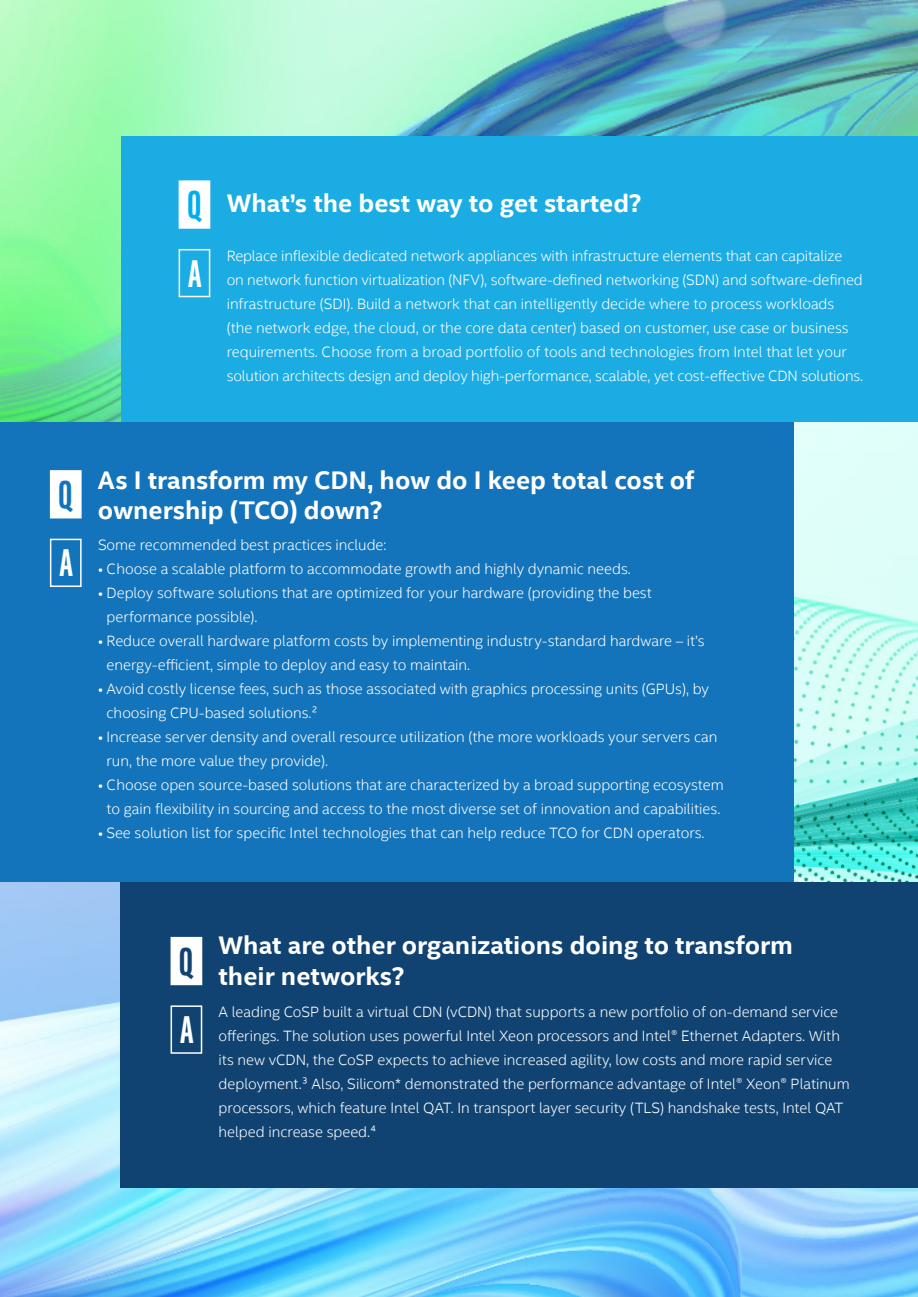
<style>
.page{position:relative;width:918px;height:1297px;background:#fff}
.page>*{position:absolute;margin:0;border:0;box-sizing:border-box;transform-origin:0 0}
.t1{font:700 39px "Intel Clear Pro";color:#fff}
.t2{font:700 39px "Intel Clear Pro";color:#00aeef}
.t3{font:700 39px "Intel Clear Pro";color:#104371}
.t4{font:700 39px "Intel Clear Pro";color:#1374bb}
.t5{font:700 25.5px/30.6px "Intel Clear";color:#fff}
.t6{font:300 15px/24px "Intel Clear";color:#fff}
</style>
<div class="page">
<img style="left:0;top:882px;width:918px;height:415px">
<img style="left:0;top:0;width:918px;height:422px">
<div style="left:0;top:422px;width:794px;height:460px;background:#1374bb"></div>
<img style="left:794px;top:422px;width:124px;height:460px">
<div style="left:121px;top:137px;width:797px;height:285px;background:#1bace3"></div>
<div style="left:179px;top:180px;width:31px;height:49px;background:#fff;border:2px solid #fff"></div>
<div style="left:179px;top:249px;width:31px;height:48px;border:2px solid #fff"></div>
<div style="left:120px;top:882px;width:798px;height:305px;background:#104371"></div>
<div style="left:171px;top:937px;width:31px;height:48px;background:#fff"></div>
<div style="left:171px;top:1005px;width:31px;height:49px;border:2px solid #fff"></div>
<div style="left:50px;top:470px;width:32px;height:48px;background:#fff;border:2px solid #fff"></div>
<div style="left:50px;top:539px;width:32px;height:48px;border:2px solid #fff"></div>
<p class="t2" style="left:187px;top:180px;width:15px">Q</p>
<p class="t5" style="left:227px;top:188px;width:416px">What’s the best way to get started?</p>
<p class="t1" style="left:188px;top:249px;width:14px">A</p>
<p class="t6" style="left:227px;top:244px;width:638px">Replace inflexible dedicated network appliances with infrastructure elements that can capitalize on network function virtualization (NFV), software-defined networking (SDN) and software-defined infrastructure (SDI). Build a network that can intelligently decide where to process workloads (the network edge, the cloud, or the core data center) based on customer, use case or business requirements. Choose from a broad portfolio of tools and technologies from Intel that let your solution architects design and deploy high-performance, scalable, yet cost-effective CDN solutions.</p>
<p class="t4" style="left:59px;top:470px;width:15px">Q</p>
<p class="t1" style="left:60px;top:538px;width:14px">A</p>
<p class="t5" style="left:98px;top:465px;width:598px">As I transform my CDN, how do I keep total cost of ownership (TCO) down?</p>
<p class="t6" style="left:98px;top:533px;width:290px">Some recommended best practices include:</p>
<p class="t6" style="left:98px;top:557px;width:534px">• Choose a scalable platform to accommodate growth and highly dynamic needs.</p>
<p class="t6" style="left:107px;top:581px;width:547px;text-indent:-9px">• Deploy software solutions that are optimized for your hardware (providing the best performance possible).</p>
<p class="t6" style="left:107px;top:629px;width:600px;text-indent:-9px">• Reduce overall hardware platform costs by implementing industry-standard hardware – it’s energy-efficient, simple to deploy and easy to maintain.</p>
<p class="t6" style="left:107px;top:677px;width:604px;text-indent:-9px">• Avoid costly license fees, such as those associated with graphics processing units (GPUs), by choosing CPU-based solutions.²</p>
<p class="t6" style="left:107px;top:725px;width:612px;text-indent:-9px">• Increase server density and overall resource utilization (the more workloads your servers can run, the more value they provide).</p>
<p class="t6" style="left:98px;top:773px;width:627px;text-align:center">• Choose open source-based solutions that are characterized by a broad supporting ecosystem to gain flexibility in sourcing and access to the most diverse set of innovation and capabilities.</p>
<p class="t6" style="left:98px;top:821px;width:608px">• See solution list for specific Intel technologies that can help reduce TCO for CDN operators.</p>
<p class="t3" style="left:179px;top:937px;width:15px">Q</p>
<p class="t1" style="left:180px;top:1005px;width:14px">A</p>
<p class="t5" style="left:219px;top:930px;width:576px">What are other organizations doing to transform their networks?</p>
<p class="t6" style="left:219px;top:1000px;width:633px">A leading CoSP built a virtual CDN (vCDN) that supports a new portfolio of on-demand service offerings. The solution uses powerful Intel Xeon processors and Intel® Ethernet Adapters. With its new vCDN, the CoSP expects to achieve increased agility, low costs and more rapid service deployment.³ Also, Silicom* demonstrated the performance advantage of Intel® Xeon® Platinum processors, which feature Intel QAT. In transport layer security (TLS) handshake tests, Intel QAT helped increase speed.⁴</p>
</div>
